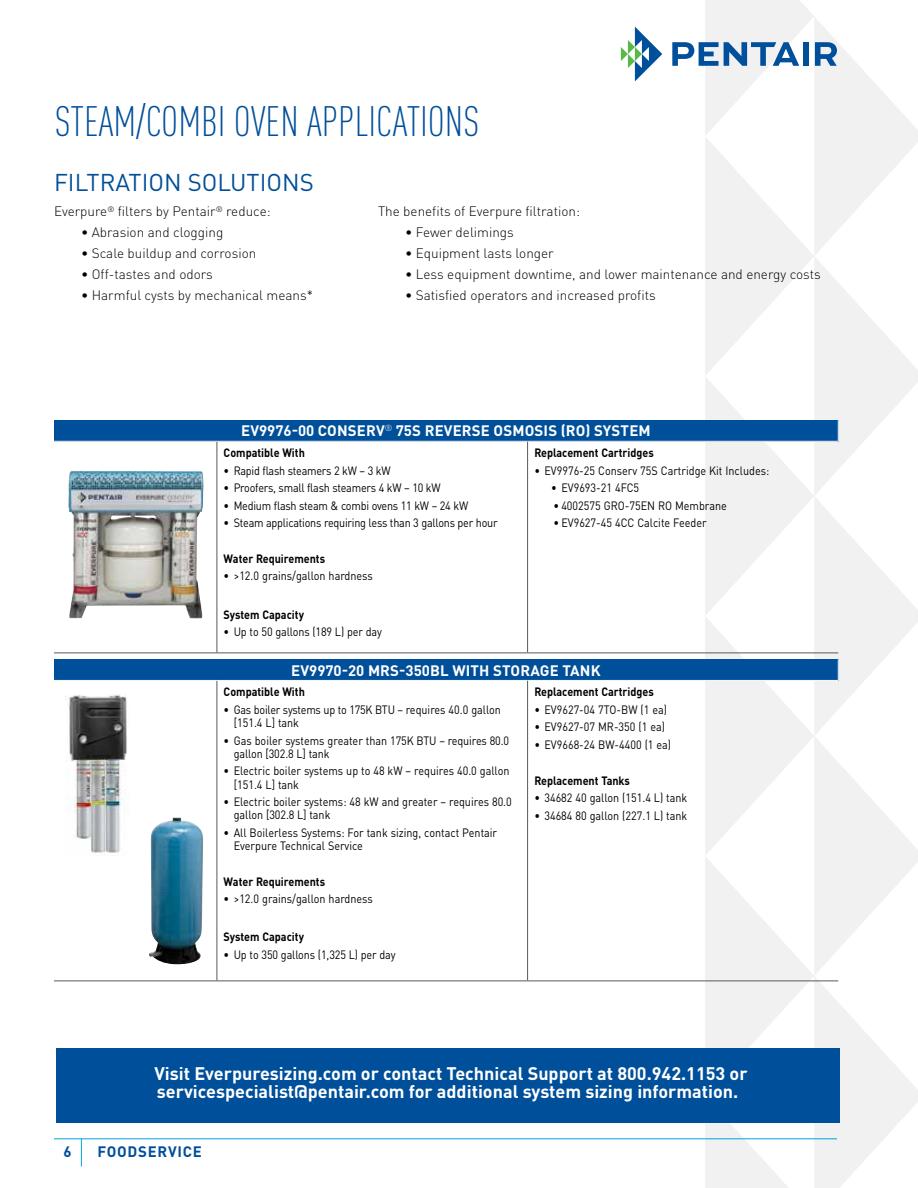
<style>
.page{position:relative;width:918px;height:1188px;background:#fff}
.page>*{position:absolute;margin:0;border:0;box-sizing:border-box;transform-origin:0 0}
.t1{font:300 condensed 42px "DIN Pro";color:#004f9a}
.t2{font:24px "DIN Pro";color:#004f9a}
.t3{font:700 18px/18px "DIN Pro";color:#fff}
.t4{font:700 15px "DIN Pro";letter-spacing:.005em;color:#fff}
.t5{font:700 15px "DIN Pro";letter-spacing:.05em;color:#004f9a}
.t6{font:300 13.5px "DIN Pro";color:#000}
.t7{font:12px/13.2px "DIN Pro";color:#000;scale:.9 1}
.t8{font:12px/13.2px "DIN Pro";letter-spacing:-.02em;color:#000;scale:.9 1}
.t9{font:700 12px "DIN Pro";color:#000;scale:.9 1}
</style>
<div class="page">
<svg style="left:705px;top:0;width:213px;height:136px"></svg>
<svg style="left:705px;top:136px;width:213px;height:240px;fill:#f2f2f3"></svg>
<svg style="left:705px;top:376px;width:213px;height:240px;fill:#f2f2f3"></svg>
<svg style="left:705px;top:616px;width:213px;height:240px;fill:#f2f2f3"></svg>
<svg style="left:705px;top:856px;width:213px;height:332px;fill:#f1f1f2"></svg>
<svg style="left:705px;top:1123px;width:108px;height:65px"></svg>
<svg style="left:621px;top:27px;width:41px;height:54px"></svg>
<svg style="left:672px;top:42px;width:127px;height:24px"></svg>
<div style="left:803px;top:42px;width:6px;height:24px;background:#004f9a"></div>
<svg style="left:815px;top:42px;width:22px;height:24px"></svg>
<hr style="left:54px;top:1138px;width:783px;height:1px;background:#00a3d8">
<svg style="left:81px;top:1139px;width:1px;height:27px"></svg>
<div style="left:54px;top:420px;width:784px;height:21px;background:#004f9a"></div>
<hr style="left:217px;top:442px;width:1px;height:211px;background:#58595b">
<hr style="left:527px;top:442px;width:1px;height:211px;background:#58595b">
<svg style="left:838px;top:420px;width:1px;height:21px"></svg>
<hr style="left:528px;top:441px;width:311px;height:1px;background:#fff">
<hr style="left:54px;top:653px;width:163px;height:1px;background:#58595b">
<hr style="left:217px;top:653px;width:311px;height:1px;background:#58595b">
<hr style="left:528px;top:653px;width:310px;height:1px;background:#58595b">
<img style="left:68px;top:471px;width:135px;height:147px">
<div style="left:54px;top:659px;width:784px;height:21px;background:#004f9a"></div>
<hr style="left:217px;top:681px;width:1px;height:300px;background:#58595b">
<hr style="left:527px;top:681px;width:1px;height:300px;background:#58595b">
<svg style="left:838px;top:659px;width:1px;height:21px"></svg>
<hr style="left:528px;top:680px;width:311px;height:1px;background:#fff">
<hr style="left:54px;top:981px;width:163px;height:1px;background:#58595b">
<hr style="left:217px;top:981px;width:311px;height:1px;background:#58595b">
<hr style="left:528px;top:981px;width:310px;height:1px;background:#58595b">
<img style="left:149px;top:817px;width:54px;height:148px">
<img style="left:69px;top:695px;width:61px;height:160px">
<div style="left:56px;top:1049px;width:784px;height:74px;background:#004f9a"></div>
<h1 class="t1" style="left:55px;top:91px;width:426px">STEAM/COMBI OVEN APPLICATIONS</h1>
<h2 class="t2" style="left:54px;top:164px;width:261px">FILTRATION SOLUTIONS</h2>
<p class="t6" style="left:54px;top:201px;width:218px">Everpure<sup>®</sup> filters by Pentair<sup>®</sup> reduce:</p>
<p class="t6" style="left:81px;top:222px;width:144px">• Abrasion and clogging</p>
<p class="t6" style="left:81px;top:243px;width:177px">• Scale buildup and corrosion</p>
<p class="t6" style="left:81px;top:263px;width:133px">• Off-tastes and odors</p>
<p class="t6" style="left:81px;top:284px;width:234px">• Harmful cysts by mechanical means*</p>
<p class="t6" style="left:378px;top:201px;width:203px">The benefits of Everpure filtration:</p>
<p class="t6" style="left:405px;top:222px;width:110px">• Fewer delimings</p>
<p class="t6" style="left:405px;top:243px;width:150px">• Equipment lasts longer</p>
<p class="t6" style="left:405px;top:263px;width:417px">• Less equipment downtime, and lower maintenance and energy costs</p>
<p class="t6" style="left:405px;top:284px;width:252px">• Satisfied operators and increased profits</p>
<p class="t4" style="left:241px;top:419px;width:204px">EV9976-00 CONSERV<sup>®</sup> 75S Reverse</p>
<p class="t4" style="left:494px;top:419px;width:40px">Osmosis</p>
<p class="t4" style="left:561px;top:419px;width:52px">(RO) Syste</p>
<p class="t4" style="left:639px;top:419px;width:14px">m</p>
<p class="t9" style="left:224px;top:443px;width:92px">Compatible With</p>
<p class="t8" style="left:224px;top:463px;width:187px">• Rapid flash steamers 2 kW – 3 kW</p>
<p class="t8" style="left:224px;top:480px;width:243px">• Proofers, small flash steamers 4 kW – 10 kW</p>
<p class="t8" style="left:224px;top:498px;width:273px">• Medium flash steam &amp; combi ovens 11 kW – 24 kW</p>
<p class="t8" style="left:224px;top:515px;width:306px">• Steam applications requiring less than 3 gallons per hour</p>
<p class="t9" style="left:224px;top:549px;width:114px">Water Requirements</p>
<p class="t7" style="left:224px;top:568px;width:167px">• &gt;12.0 grains/gallon hardness</p>
<p class="t9" style="left:224px;top:604px;width:91px">System Capacity</p>
<p class="t7" style="left:224px;top:624px;width:177px">• Up to 50 gallons (189 L) per day</p>
<p class="t9" style="left:534px;top:443px;width:134px">Replacement Cartridges</p>
<p class="t7" style="left:534px;top:463px;width:263px">• EV9976-25 Conserv 75S Cartridge Kit Includes:</p>
<p class="t7" style="left:551px;top:480px;width:99px">• EV9693-21 4FC5</p>
<p class="t7" style="left:554px;top:498px;width:194px">• 4002575 GRO-75EN RO Membrane</p>
<p class="t7" style="left:554px;top:515px;width:172px">• EV9627-45 4CC Calcite Feeder</p>
<p class="t4" style="left:291px;top:658px;width:172px">EV9970-20 M RS-350BL with</p>
<p class="t4" style="left:493px;top:658px;width:11px">storage</p>
<p class="t4" style="left:563px;top:658px;width:40px">Tan k</p>
<p class="t9" style="left:224px;top:682px;width:92px">Compatible With</p>
<p class="t8" style="left:234px;top:702px;width:298px;text-indent:-10px">• Gas boiler systems up to 175K BTU – requires 40.0 gallon [151.4 L] tank</p>
<p class="t7" style="left:234px;top:732px;width:308px;text-indent:-10px">• Gas boiler systems greater than 175K BTU – requires 80.0 gallon [302.8 L] tank</p>
<p class="t7" style="left:234px;top:763px;width:308px;text-indent:-10px">• Electric boiler systems up to 48 kW – requires 40.0 gallon [151.4 L] tank</p>
<p class="t7" style="left:234px;top:794px;width:311px;text-indent:-10px">• Electric boiler systems: 48 kW and greater – requires 80.0 gallon [302.8 L] tank</p>
<p class="t7" style="left:234px;top:825px;width:294px;text-indent:-10px">• All Boilerless Systems: For tank sizing, contact Pentair<br>Everpure Technical Service</p>
<p class="t9" style="left:224px;top:871px;width:114px">Water Requirements</p>
<p class="t7" style="left:224px;top:891px;width:167px">• &gt;12.0 grains/gallon hardness</p>
<p class="t9" style="left:224px;top:927px;width:91px">System Capacity</p>
<p class="t7" style="left:224px;top:947px;width:193px">• Up to 350 gallons (1,325 L) per day</p>
<p class="t9" style="left:534px;top:682px;width:134px">Replacement Cartridges</p>
<p class="t7" style="left:534px;top:702px;width:149px">• EV9627-04 7TO-BW (1 ea)</p>
<p class="t7" style="left:534px;top:719px;width:147px">• EV9627-07 MR-350 (1 ea)</p>
<p class="t7" style="left:534px;top:737px;width:154px">• EV9668-24 BW-4400 (1 ea)</p>
<p class="t9" style="left:534px;top:770px;width:108px">Replacement Tanks</p>
<p class="t7" style="left:534px;top:790px;width:172px">• 34682 40 gallon (151.4 L) tank</p>
<p class="t7" style="left:534px;top:807px;width:172px">• 34684 80 gallon (227.1 L) tank</p>
<h3 class="t3" style="left:155px;top:1063px;width:595px">Visit Everpuresizing.com or contact Technical Support at 800.942.1153 or servicespecialist@pentair.com for additional system sizing information.</h3>
<p class="t5" style="left:63px;top:1140px;width:10px">6</p>
<p class="t5" style="left:98px;top:1140px;width:106px">FOODSERVICE</p>
</div>
